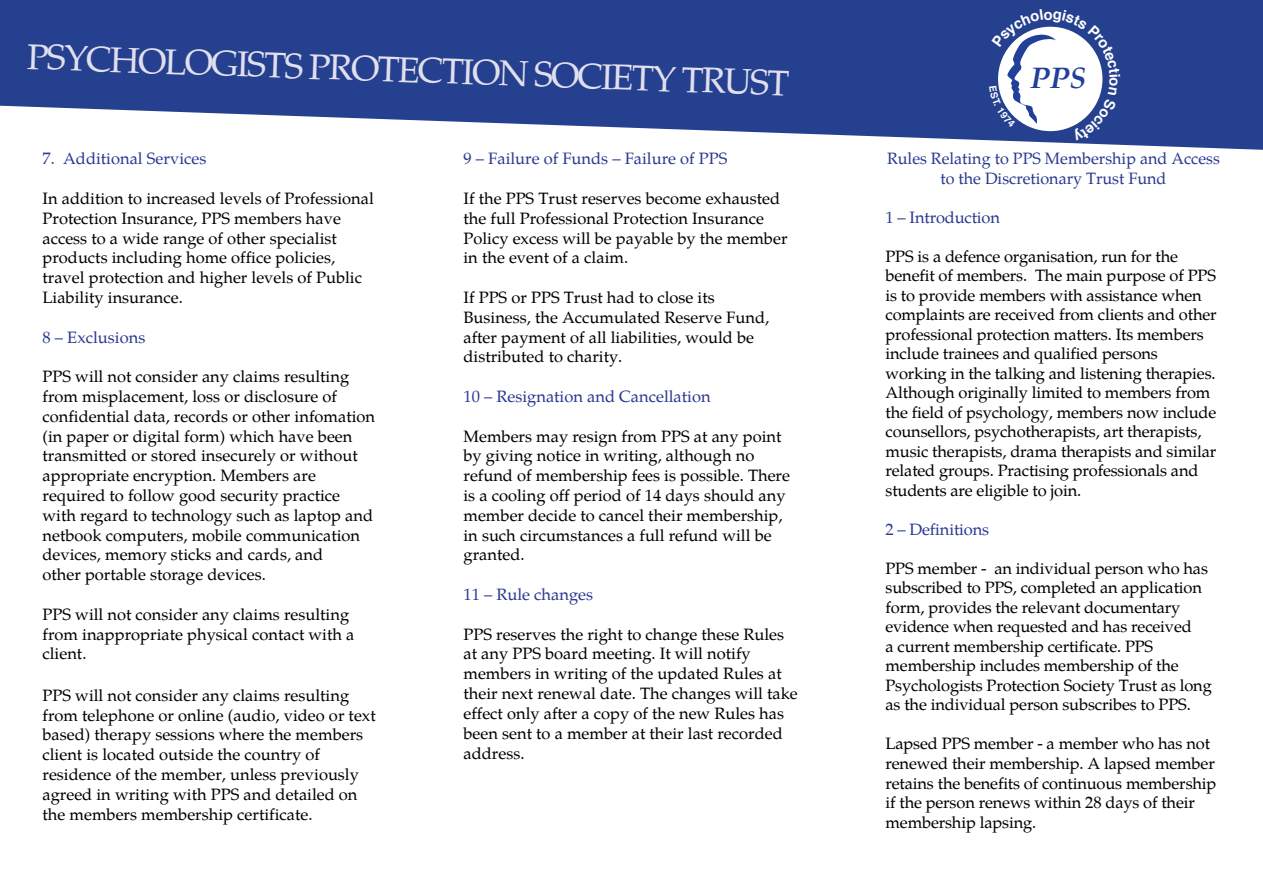
<style>
.page{position:relative;width:1263px;height:893px;background:#fff}
.page>*{position:absolute;margin:0;border:0;box-sizing:border-box;transform-origin:0 0}
.t1{font:36px "Palatino";color:#e1dfee}
.t2{font:italic 700 29.55px "Palatino";color:#21409a}
.t3{font:16.5px/19.8px "Palatino";color:#000}
.t4{font:16.5px/19.5px "Palatino";color:#2b3990;text-align:center}
</style>
<div class="page">
<svg style="left:0;top:0;width:1263px;height:150px;fill:#25408f"></svg>
<svg style="left:989px;top:9px;width:131px;height:132px"></svg>
<h1 class="t1" style="left:28px;top:28px;width:227px;rotate:2deg">Psyc hol ogists</h1>
<h1 class="t1" style="left:310px;top:38px;width:87px;rotate:2deg">Pr otecti</h1>
<h1 class="t1" style="left:473px;top:43px;width:124px;rotate:2deg">on Societ</h1>
<h1 class="t1" style="left:653px;top:50px;width:115px;rotate:2deg">y Tr ust</h1>
<h2 class="t2" style="left:1030px;top:53px;width:57px">PPS</h2>
<p class="t4" style="left:43px;top:148px;width:165px">7. Additional Services</p>
<p class="t3" style="left:43px;top:187px;width:333px">In addition to increased levels of Professional Protection Insurance, PPS members have access to a wide range of other specialist products including home office policies, travel protection and higher levels of Public Liability insurance.</p>
<p class="t4" style="left:43px;top:326px;width:104px">8 – Exclusions</p>
<p class="t3" style="left:43px;top:365px;width:334px">PPS will not consider any claims resulting from misplacement, loss or disclosure of confidential data, records or other infomation (in paper or digital form) which have been transmitted or stored insecurely or without appropriate encryption. Members are required to follow good security practice with regard to technology such as laptop and netbook computers, mobile communication devices, memory sticks and cards, and<br>other portable storage devices.</p>
<p class="t3" style="left:43px;top:603px;width:313px">PPS will not consider any claims resulting from inappropriate physical contact with a client.</p>
<p class="t3" style="left:43px;top:684px;width:335px">PPS will not consider any claims resulting from telephone or online (audio, video or text based) therapy sessions where the members client is located outside the country of residence of the member, unless previously agreed in writing with PPS and detailed on the members membership certificate.</p>
<p class="t4" style="left:463px;top:148px;width:265px">9 – Failure of Funds – Failure of PPS</p>
<p class="t3" style="left:463px;top:187px;width:325px">If the PPS Trust reserves become exhausted the full Professional Protection Insurance Policy excess will be payable by the member in the event of a claim.</p>
<p class="t3" style="left:463px;top:286px;width:307px">If PPS or PPS Trust had to close its Business, the Accumulated Reserve Fund, after payment of all liabilities, would be distributed to charity.</p>
<p class="t4" style="left:463px;top:385px;width:249px">10 – Resignation and Cancellation</p>
<p class="t3" style="left:463px;top:425px;width:328px">Members may resign from PPS at any point by giving notice in writing, although no refund of membership fees is possible. There is a cooling off period of 14 days should any member decide to cancel their membership, in such circumstances a full refund will be granted.</p>
<p class="t4" style="left:463px;top:583px;width:131px">11 – Rule changes</p>
<p class="t3" style="left:463px;top:623px;width:336px">PPS reserves the right to change these Rules at any PPS board meeting. It will notify members in writing of the updated Rules at their next renewal date. The changes will take effect only after a copy of the new Rules has been sent to a member at their last recorded address.</p>
<p class="t4" style="left:887px;top:148px;width:334px">Rules Relating to PPS Membership and Access to the Discretionary Trust Fund</p>
<p class="t4" style="left:885px;top:206px;width:116px">1 – Introduction</p>
<p class="t3" style="left:885px;top:245px;width:333px">PPS is a defence organisation, run for the benefit of members. The main purpose of PPS is to provide members with assistance when complaints are received from clients and other professional protection matters. Its members include trainees and qualified persons working in the talking and listening therapies.<br>Although originally limited to members from the field of psychology, members now include counsellors, psychotherapists, art therapists, music therapists, drama therapists and similar related groups. Practising professionals and students are eligible to join.</p>
<p class="t4" style="left:885px;top:518px;width:105px">2 – Definitions</p>
<p class="t3" style="left:885px;top:557px;width:328px">PPS member - an individual person who has subscribed to PPS, completed an application form, provides the relevant documentary evidence when requested and has received<br>a current membership certificate. PPS membership includes membership of the Psychologists Protection Society Trust as long as the individual person subscribes to PPS.</p>
<p class="t3" style="left:885px;top:733px;width:332px">Lapsed PPS member - a member who has not renewed their membership. A lapsed member retains the benefits of continuous membership if the person renews within 28 days of their membership lapsing.</p>
</div>
